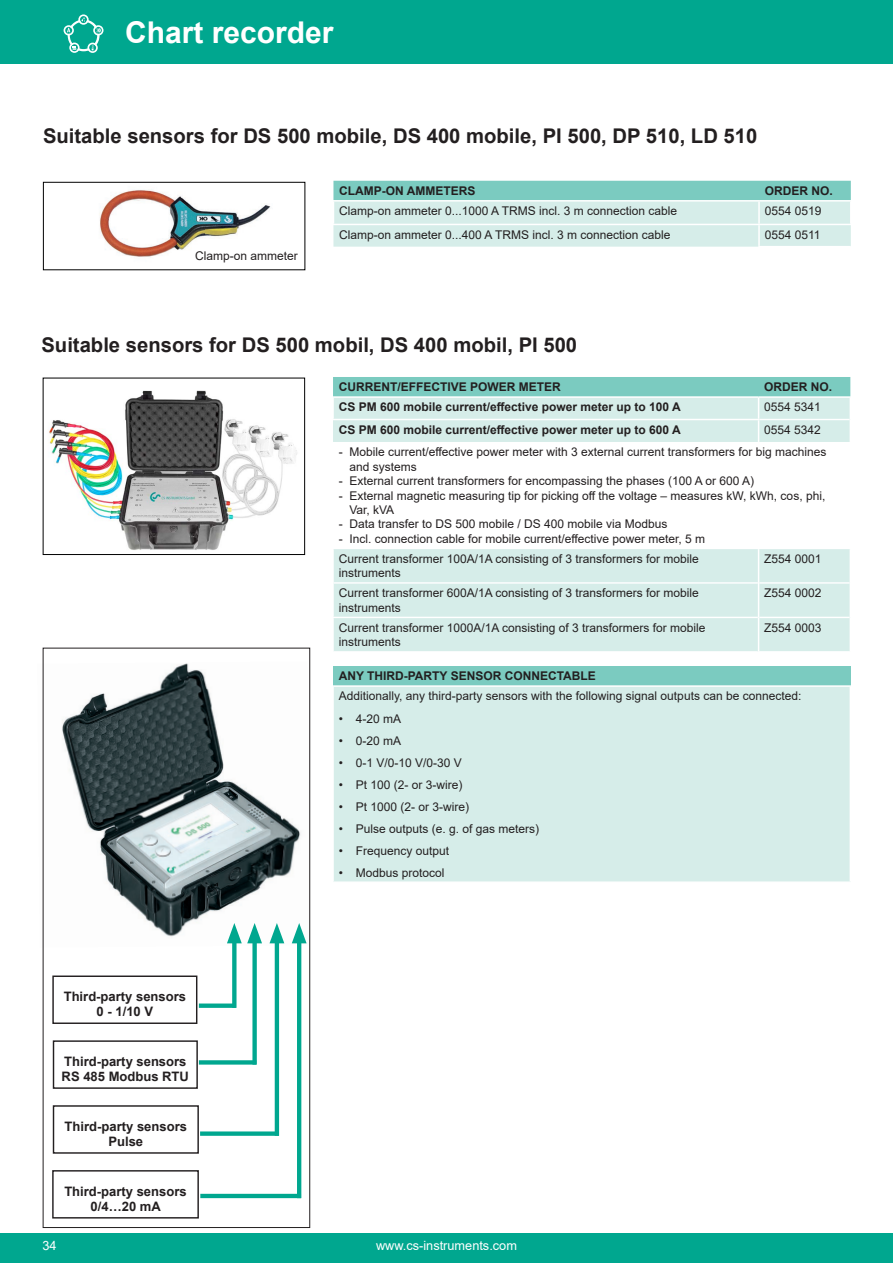
<style>
.page{position:relative;width:893px;height:1263px;background:#fff}
.page>*{position:absolute;margin:0;border:0;box-sizing:border-box;transform-origin:0 0}
.t1{font:700 30px "Arial";color:#fff}
.t2{font:700 20.25px "Arial";color:#231f20}
.t3{font:700 13.05px/15px "Arial";color:#231f20;text-align:center}
.t4{font:12.75px "Arial";color:#fff}
.t5{font:12px/14.4px "Arial";color:#231f20}
.t6{font:700 12px "Arial";color:#231f20}
</style>
<div class="page">
<div style="left:0;top:0;width:893px;height:64px;background:#00a78f"></div>
<div style="left:0;top:1233px;width:893px;height:30px;background:#00a78f"></div>
<img style="left:49px;top:390px;width:248px;height:160px">
<div style="left:43px;top:378px;width:262px;height:177px;border:1px solid #000"></div>
<div style="left:334px;top:549px;width:516px;height:102px;background:#d6ede9"></div>
<hr style="left:332px;top:582px;width:426px;height:2px;background:#fff">
<hr style="left:332px;top:617px;width:426px;height:1px;background:#fff">
<hr style="left:759px;top:582px;width:91px;height:2px;background:#fff">
<hr style="left:759px;top:617px;width:91px;height:1px;background:#fff">
<hr style="left:758px;top:549px;width:1px;height:34px;background:#fff">
<hr style="left:758px;top:583px;width:1px;height:34px;background:#fff">
<hr style="left:758px;top:617px;width:1px;height:34px;background:#fff">
<svg style="left:333px;top:377px;width:518px;height:65px;background:#bce3dd"></svg>
<hr style="left:332px;top:419px;width:427px;height:1px;background:#fff">
<div style="left:333px;top:666px;width:517px;height:20px;background:#7bcbc0"></div>
<div style="left:333px;top:686px;width:517px;height:196px;background:#d6ede9"></div>
<hr style="left:332px;top:685px;width:519px;height:2px;background:#fff">
<hr style="left:332px;top:687px;width:2px;height:194px;background:#fff">
<hr style="left:332px;top:881px;width:519px;height:2px;background:#fff">
<img style="left:42px;top:661px;width:265px;height:286px">
<div style="left:52px;top:975px;width:145px;height:49px;border:1px solid #231f20"></div>
<div style="left:53px;top:1040px;width:145px;height:49px;border:1px solid #231f20"></div>
<div style="left:53px;top:1105px;width:146px;height:49px;border:1px solid #231f20"></div>
<div style="left:52px;top:1170px;width:147px;height:48px;border:1px solid #231f20"></div>
<div style="left:232px;top:935px;width:5px;height:73px;background:#00a78f"></div>
<div style="left:199px;top:1003px;width:37px;height:5px;background:#00a78f"></div>
<div style="left:252px;top:935px;width:5px;height:129px;background:#00a78f"></div>
<svg style="left:227px;top:923px;width:35px;height:20px"></svg>
<svg style="left:199px;top:1060px;width:54px;height:4px"></svg>
<hr style="left:275px;top:935px;width:4px;height:201px;background:#00a78f">
<svg style="left:269px;top:923px;width:15px;height:20px"></svg>
<div style="left:200px;top:1131px;width:79px;height:5px;background:#00a78f"></div>
<hr style="left:297px;top:935px;width:4px;height:263px;background:#00a78f">
<svg style="left:292px;top:923px;width:15px;height:20px"></svg>
<hr style="left:200px;top:1194px;width:101px;height:4px;background:#00a78f">
<div style="left:43px;top:648px;width:267px;height:580px;border:1px solid #231f20"></div>
<img style="left:99px;top:189px;width:172px;height:68px">
<div style="left:43px;top:182px;width:262px;height:88px;border:1px solid #000"></div>
<svg style="left:333px;top:181px;width:518px;height:66px;background:#bde3dd"></svg>
<hr style="left:758px;top:202px;width:2px;height:22px;background:#fff">
<hr style="left:333px;top:224px;width:426px;height:1px;background:#fff">
<svg style="left:68px;top:19px;width:32px;height:32px"></svg>
<div style="left:70px;top:22px;width:27px;height:27px;background:#00a78f;border-radius:50%"></div>
<svg style="left:87px;top:43px;width:11px;height:10px"></svg>
<svg style="left:64px;top:14px;width:40px;height:22px"></svg>
<svg style="left:69px;top:43px;width:11px;height:10px"></svg>
<h1 class="t1" style="left:125px;top:11px;width:210px">Chart recorder</h1>
<h2 class="t2" style="left:43px;top:122px;width:716px">Suitable sensors for DS 500 mobile, DS 400 mobile, PI 500, DP 510, LD 510</h2>
<p class="t5" style="left:195px;top:248px;width:104px">Clamp-on ammeter</p>
<p class="t6" style="left:339px;top:182px;width:138px">CLAMP-ON AMMETERS</p>
<p class="t6" style="left:765px;top:182px;width:70px">ORDER NO.</p>
<p class="t5" style="left:339px;top:204px;width:339px">Clamp-on ammeter 0...1000 A TRMS incl. 3 m connection cable</p>
<p class="t5" style="left:765px;top:204px;width:58px">0554 0519</p>
<p class="t5" style="left:339px;top:227px;width:333px">Clamp-on ammeter 0...400 A TRMS incl. 3 m connection cable</p>
<p class="t5" style="left:765px;top:227px;width:57px">0554 0511</p>
<h2 class="t2" style="left:41px;top:331px;width:537px">Suitable sensors for DS 500 mobil, DS 400 mobil, PI 500</h2>
<p class="t6" style="left:339px;top:379px;width:224px">CURRENT/EFFECTIVE POWER METER</p>
<p class="t6" style="left:764px;top:379px;width:70px">ORDER NO.</p>
<p class="t6" style="left:339px;top:399px;width:344px">CS PM 600 mobile current/effective power meter up to 100 A</p>
<p class="t5" style="left:764px;top:400px;width:58px">0554 5341</p>
<p class="t6" style="left:339px;top:421px;width:344px">CS PM 600 mobile current/effective power meter up to 600 A</p>
<p class="t5" style="left:764px;top:422px;width:58px">0554 5342</p>
<p class="t5" style="left:349px;top:445px;width:479px;text-indent:-11px">- Mobile current/effective power meter with 3 external current transformers for big machines and systems</p>
<p class="t5" style="left:339px;top:474px;width:417px">- External current transformers for encompassing the phases (100 A or 600 A)</p>
<p class="t5" style="left:349px;top:488px;width:477px;text-indent:-11px">- External magnetic measuring tip for picking off the voltage – measures kW, kWh, cos, phi,<br>Var, kVA</p>
<p class="t5" style="left:339px;top:517px;width:330px">- Data transfer to DS 500 mobile / DS 400 mobile via Modbus</p>
<p class="t5" style="left:339px;top:528px;width:368px;line-height:20.1px">- Incl. connection cable for mobile current/effective power meter, 5 m<br>Current transformer 100A/1A consisting of 3 transformers for mobile</p>
<p class="t5" style="left:339px;top:566px;width:64px">instruments</p>
<p class="t5" style="left:764px;top:551px;width:59px">Z554 0001</p>
<p class="t3" style="left:64px;top:989px;width:124px">Third-party sensors<br>0 - 1/10 V</p>
<p class="t3" style="left:62px;top:1054px;width:129px;text-align:left">Third-party sensors<br>RS 485 Modbus RTU</p>
<p class="t3" style="left:65px;top:1119px;width:124px">Third-party sensors<br>Pulse</p>
<p class="t3" style="left:64px;top:1184px;width:124px">Third-party sensors<br>0/4…20 mA</p>
<p class="t5" style="left:339px;top:586px;width:362px">Current transformer 600A/1A consisting of 3 transformers for mobile instruments</p>
<p class="t5" style="left:764px;top:586px;width:59px">Z554 0002</p>
<p class="t5" style="left:339px;top:620px;width:368px">Current transformer 1000A/1A consisting of 3 transformers for mobile instruments</p>
<p class="t5" style="left:764px;top:620px;width:59px">Z554 0003</p>
<p class="t6" style="left:339px;top:668px;width:259px">ANY THIRD-PARTY SENSOR CONNECTABLE</p>
<p class="t5" style="left:339px;top:689px;width:464px">Additionally, any third-party sensors with the following signal outputs can be connected:</p>
<p class="t5" style="left:339px;top:711px;width:64px">• 4-20 mA</p>
<p class="t5" style="left:339px;top:733px;width:64px">• 0-20 mA</p>
<p class="t5" style="left:339px;top:755px;width:125px">• 0-1 V/0-10 V/0-30 V</p>
<p class="t5" style="left:339px;top:777px;width:125px">• Pt 100 (2- or 3-wire)</p>
<p class="t5" style="left:339px;top:799px;width:132px">• Pt 1000 (2- or 3-wire)</p>
<p class="t5" style="left:339px;top:821px;width:202px">• Pulse outputs (e. g. of gas meters)</p>
<p class="t5" style="left:339px;top:843px;width:112px">• Frequency output</p>
<p class="t5" style="left:339px;top:865px;width:107px">• Modbus protocol</p>
<p class="t4" style="left:43px;top:1237px;width:16px">34</p>
<p class="t4" style="left:376px;top:1237px;width:142px">www.cs-instruments.com</p>
</div>
